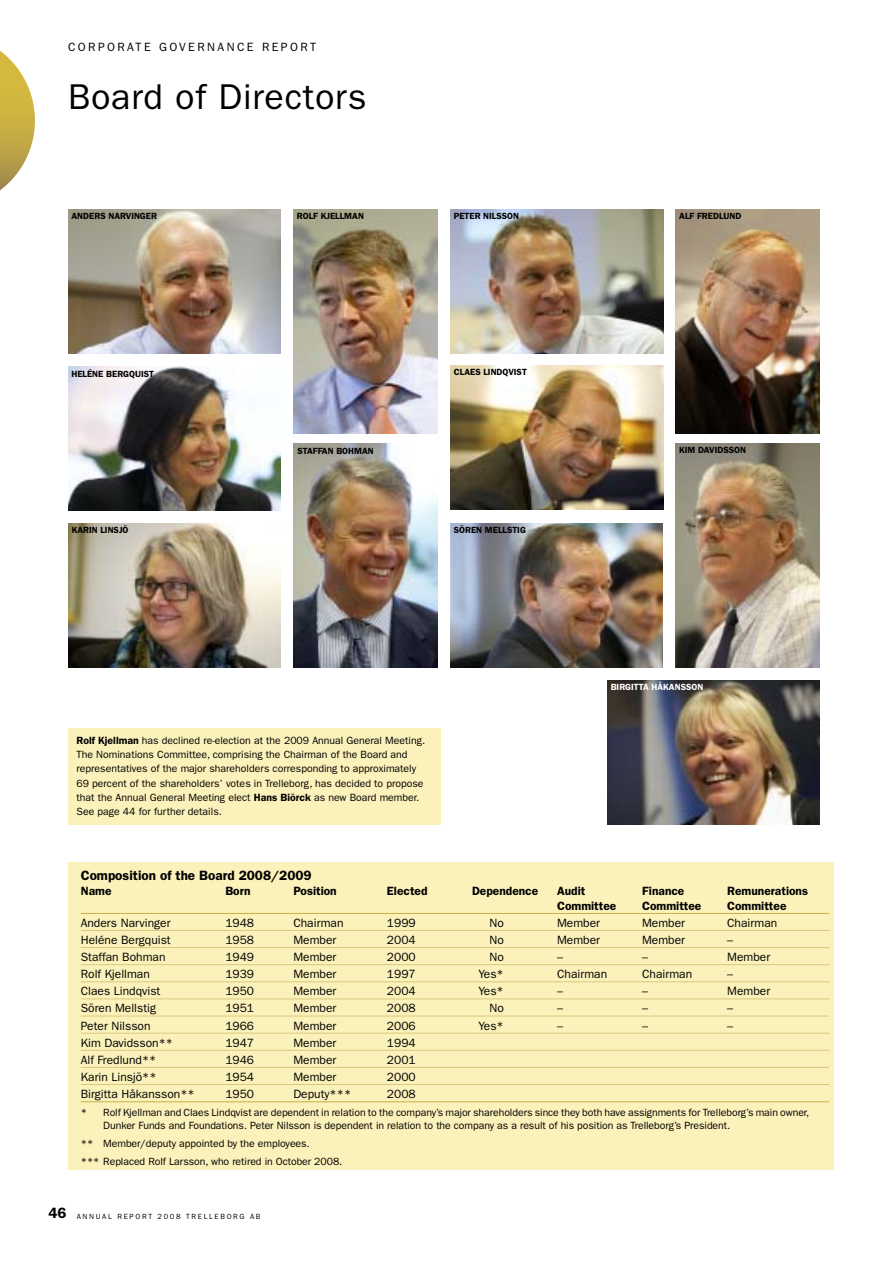
<style>
.page{position:relative;width:893px;height:1263px;background:#fff}
.page>*{position:absolute;margin:0;border:0;box-sizing:border-box;transform-origin:0 0}
.t1{font:36px "Franklin Gothic LT Com";letter-spacing:.02em;color:#000}
.t2{font:13.5px "Franklin Gothic LT Com Dm";color:#000}
.t3{font:12px "Franklin Gothic LT Com";color:#000}
.t4{font:12px "Franklin Gothic LT Com Dm";color:#000}
.t5{font:12px "Franklin Gothic LT Com";letter-spacing:.2em;color:#000}
.t6{font:10.5px/14.2px "Franklin Gothic LT Com";letter-spacing:-.005em;color:#000}
.t7{font:9px "Franklin Gothic LT Com Dm";color:#000}
.t8{font:9px "Franklin Gothic LT Com Dm";color:#fff}
.t9{font:7.5px "Franklin Gothic LT Com";letter-spacing:.22em;color:#000}
.s1{font-family:"Franklin Gothic LT Com Dm"}
.s2{font-family:"Franklin Gothic LT Com Dm";font-size:15px}
</style>
<div class="page">
<svg style="left:0;top:50px;width:35px;height:141px"></svg>
<div style="left:68px;top:862px;width:765px;height:307px;background:#fbf1ba"></div>
<hr style="left:81px;top:913px;width:748px;height:1px;background:#c9b24a">
<hr style="left:81px;top:930px;width:748px;height:1px;background:#dac87e">
<hr style="left:81px;top:947px;width:748px;height:1px;background:#dac87e">
<hr style="left:81px;top:964px;width:748px;height:1px;background:#dac87e">
<hr style="left:81px;top:982px;width:748px;height:1px;background:#dac87e">
<hr style="left:81px;top:999px;width:748px;height:1px;background:#dac87e">
<hr style="left:81px;top:1016px;width:748px;height:1px;background:#dac87e">
<hr style="left:81px;top:1033px;width:748px;height:1px;background:#dac87e">
<hr style="left:81px;top:1050px;width:748px;height:1px;background:#dac87e">
<hr style="left:81px;top:1067px;width:748px;height:1px;background:#dac87e">
<hr style="left:81px;top:1084px;width:748px;height:1px;background:#dac87e">
<hr style="left:81px;top:1101px;width:748px;height:1px;background:#c9b24a">
<div style="left:68px;top:728px;width:372px;height:97px;background:#fbf1ba"></div>
<img style="left:450px;top:209px;width:213px;height:144px">
<img style="left:675px;top:443px;width:144px;height:225px">
<img style="left:293px;top:209px;width:144px;height:225px">
<img style="left:675px;top:209px;width:145px;height:225px">
<img style="left:68px;top:366px;width:212px;height:145px">
<img style="left:450px;top:524px;width:212px;height:144px">
<img style="left:450px;top:366px;width:213px;height:144px">
<img style="left:607px;top:680px;width:212px;height:144px">
<img style="left:68px;top:209px;width:212px;height:144px">
<img style="left:68px;top:524px;width:213px;height:144px">
<img style="left:293px;top:444px;width:144px;height:224px">
<p class="t5" style="left:68px;top:42px;width:250px">CORPORATE GOVERNANCE REPORT</p>
<h1 class="t1" style="left:68px;top:85px;width:300px">Board of Directors</h1>
<p class="t7" style="left:72px;top:213px;width:87px">ANDERS NARVINGER</p>
<p class="t7" style="left:454px;top:213px;width:67px">PETER NILSSON</p>
<p class="t7" style="left:297px;top:213px;width:69px">ROLF KJELLMAN</p>
<p class="t7" style="left:679px;top:213px;width:64px">ALF FREDLUND</p>
<p class="t7" style="left:71px;top:370px;width:84px">HELÉNE BERGQUIST</p>
<p class="t7" style="left:454px;top:369px;width:74px">CLAES LINDQVIST</p>
<p class="t7" style="left:297px;top:447px;width:78px">STAFFAN BOHMAN</p>
<p class="t7" style="left:679px;top:447px;width:68px">KIM DAVIDSSON</p>
<p class="t7" style="left:72px;top:527px;width:58px">KARIN LINSJÖ</p>
<p class="t7" style="left:453px;top:527px;width:74px">SÖREN MELLSTIG</p>
<p class="t8" style="left:610px;top:684px;width:94px">BIRGITTA HÅKANSSON</p>
<p class="t6" style="left:76px;top:734px;width:350px"><span class="s1">Rolf Kjellman</span> has declined re-election at the 2009 Annual General Meeting.<br>The Nominations Committee, comprising the Chairman of the Board and representatives of the major shareholders corresponding to approximately 69 percent of the shareholders’ votes in Trelleborg, has decided to propose that the Annual General Meeting elect <span class="s1">Hans Biörck</span> as new Board member.<br>See page 44 for further details.</p>
<p class="t2" style="left:81px;top:870px;width:232px">Composition of the Board 2008/2009</p>
<p class="t4" style="left:81px;top:886px;width:32px">Name</p>
<p class="t4" style="left:225px;top:886px;width:27px">Born</p>
<p class="t4" style="left:293px;top:886px;width:45px">Position</p>
<p class="t4" style="left:387px;top:886px;width:42px">Elected</p>
<p class="t4" style="left:472px;top:886px;width:68px">Dependence</p>
<p class="t4" style="left:557px;top:886px;width:30px">Audit</p>
<p class="t4" style="left:642px;top:886px;width:44px">Finance</p>
<p class="t4" style="left:727px;top:886px;width:82px">Remunerations</p>
<p class="t4" style="left:557px;top:901px;width:61px">Committee</p>
<p class="t4" style="left:642px;top:901px;width:61px">Committee</p>
<p class="t4" style="left:727px;top:901px;width:61px">Committee</p>
<p class="t3" style="left:81px;top:919px;width:91px">Anders Narvinger</p>
<p class="t3" style="left:225px;top:919px;width:30px">1948</p>
<p class="t3" style="left:293px;top:919px;width:52px">Chairman</p>
<p class="t3" style="left:387px;top:919px;width:30px">1999</p>
<p class="t3" style="left:489px;top:919px;width:16px">No</p>
<p class="t3" style="left:557px;top:919px;width:44px">Member</p>
<p class="t3" style="left:642px;top:919px;width:44px">Member</p>
<p class="t3" style="left:727px;top:919px;width:52px">Chairman</p>
<p class="t3" style="left:81px;top:936px;width:91px">Heléne Bergquist</p>
<p class="t3" style="left:225px;top:936px;width:30px">1958</p>
<p class="t3" style="left:293px;top:936px;width:44px">Member</p>
<p class="t3" style="left:387px;top:936px;width:30px">2004</p>
<p class="t3" style="left:489px;top:936px;width:16px">No</p>
<p class="t3" style="left:557px;top:936px;width:44px">Member</p>
<p class="t3" style="left:642px;top:936px;width:44px">Member</p>
<p class="t3" style="left:727px;top:936px;width:7px">–</p>
<p class="t3" style="left:81px;top:953px;width:86px">Staffan Bohman</p>
<p class="t3" style="left:225px;top:953px;width:30px">1949</p>
<p class="t3" style="left:293px;top:953px;width:44px">Member</p>
<p class="t3" style="left:387px;top:953px;width:30px">2000</p>
<p class="t3" style="left:489px;top:953px;width:16px">No</p>
<p class="t3" style="left:557px;top:953px;width:7px">–</p>
<p class="t3" style="left:642px;top:953px;width:7px">–</p>
<p class="t3" style="left:727px;top:953px;width:44px">Member</p>
<p class="t3" style="left:81px;top:970px;width:71px">Rolf Kjellman</p>
<p class="t3" style="left:225px;top:970px;width:30px">1939</p>
<p class="t3" style="left:293px;top:970px;width:44px">Member</p>
<p class="t3" style="left:387px;top:970px;width:30px">1997</p>
<p class="t3" style="left:478px;top:970px;width:27px">Yes*</p>
<p class="t3" style="left:557px;top:970px;width:52px">Chairman</p>
<p class="t3" style="left:642px;top:970px;width:52px">Chairman</p>
<p class="t3" style="left:727px;top:970px;width:7px">–</p>
<p class="t3" style="left:81px;top:987px;width:81px">Claes Lindqvist</p>
<p class="t3" style="left:225px;top:987px;width:30px">1950</p>
<p class="t3" style="left:293px;top:987px;width:44px">Member</p>
<p class="t3" style="left:387px;top:987px;width:30px">2004</p>
<p class="t3" style="left:478px;top:987px;width:27px">Yes*</p>
<p class="t3" style="left:557px;top:987px;width:7px">–</p>
<p class="t3" style="left:642px;top:987px;width:7px">–</p>
<p class="t3" style="left:727px;top:987px;width:44px">Member</p>
<p class="t3" style="left:81px;top:1004px;width:77px">Sören Mellstig</p>
<p class="t3" style="left:225px;top:1004px;width:30px">1951</p>
<p class="t3" style="left:293px;top:1004px;width:44px">Member</p>
<p class="t3" style="left:387px;top:1004px;width:30px">2008</p>
<p class="t3" style="left:489px;top:1004px;width:16px">No</p>
<p class="t3" style="left:557px;top:1004px;width:7px">–</p>
<p class="t3" style="left:642px;top:1004px;width:7px">–</p>
<p class="t3" style="left:727px;top:1004px;width:7px">–</p>
<p class="t3" style="left:81px;top:1021px;width:71px">Peter Nilsson</p>
<p class="t3" style="left:225px;top:1021px;width:30px">1966</p>
<p class="t3" style="left:293px;top:1021px;width:44px">Member</p>
<p class="t3" style="left:387px;top:1021px;width:30px">2006</p>
<p class="t3" style="left:478px;top:1021px;width:27px">Yes*</p>
<p class="t3" style="left:557px;top:1021px;width:7px">–</p>
<p class="t3" style="left:642px;top:1021px;width:7px">–</p>
<p class="t3" style="left:727px;top:1021px;width:7px">–</p>
<p class="t3" style="left:81px;top:1038px;width:94px">Kim Davidsson**</p>
<p class="t3" style="left:225px;top:1038px;width:30px">1947</p>
<p class="t3" style="left:293px;top:1038px;width:44px">Member</p>
<p class="t3" style="left:387px;top:1038px;width:30px">1994</p>
<p class="t3" style="left:81px;top:1056px;width:77px">Alf Fredlund**</p>
<p class="t3" style="left:225px;top:1056px;width:30px">1946</p>
<p class="t3" style="left:293px;top:1056px;width:44px">Member</p>
<p class="t3" style="left:387px;top:1056px;width:30px">2001</p>
<p class="t3" style="left:81px;top:1073px;width:77px">Karin Linsjö**</p>
<p class="t3" style="left:225px;top:1073px;width:30px">1954</p>
<p class="t3" style="left:293px;top:1073px;width:44px">Member</p>
<p class="t3" style="left:387px;top:1073px;width:30px">2000</p>
<p class="t3" style="left:81px;top:1090px;width:115px">Birgitta Håkansson**</p>
<p class="t3" style="left:225px;top:1090px;width:30px">1950</p>
<p class="t3" style="left:293px;top:1090px;width:59px">Deputy***</p>
<p class="t3" style="left:387px;top:1090px;width:30px">2008</p>
<p class="t6" style="left:103px;top:1106px;width:707px;line-height:13.5px;text-indent:-22px">* Rolf Kjellman and Claes Lindqvist are dependent in relation to the company’s major shareholders since they both have assignments for Trelleborg’s main owner,<br>Dunker Funds and Foundations. Peter Nilsson is dependent in relation to the company as a result of his position as Trelleborg’s President.</p>
<p class="t6" style="left:81px;top:1136px;width:263px;line-height:17.7px">** Member/deputy appointed by the employees.<br>*** Replaced Rolf Larsson, who retired in October 2008.</p>
<p class="t9" style="left:48px;top:1214px;width:213px"><span class="s2">46</span> ANNUAL REPORT 2008 TRELLEBORG AB</p>
</div>
